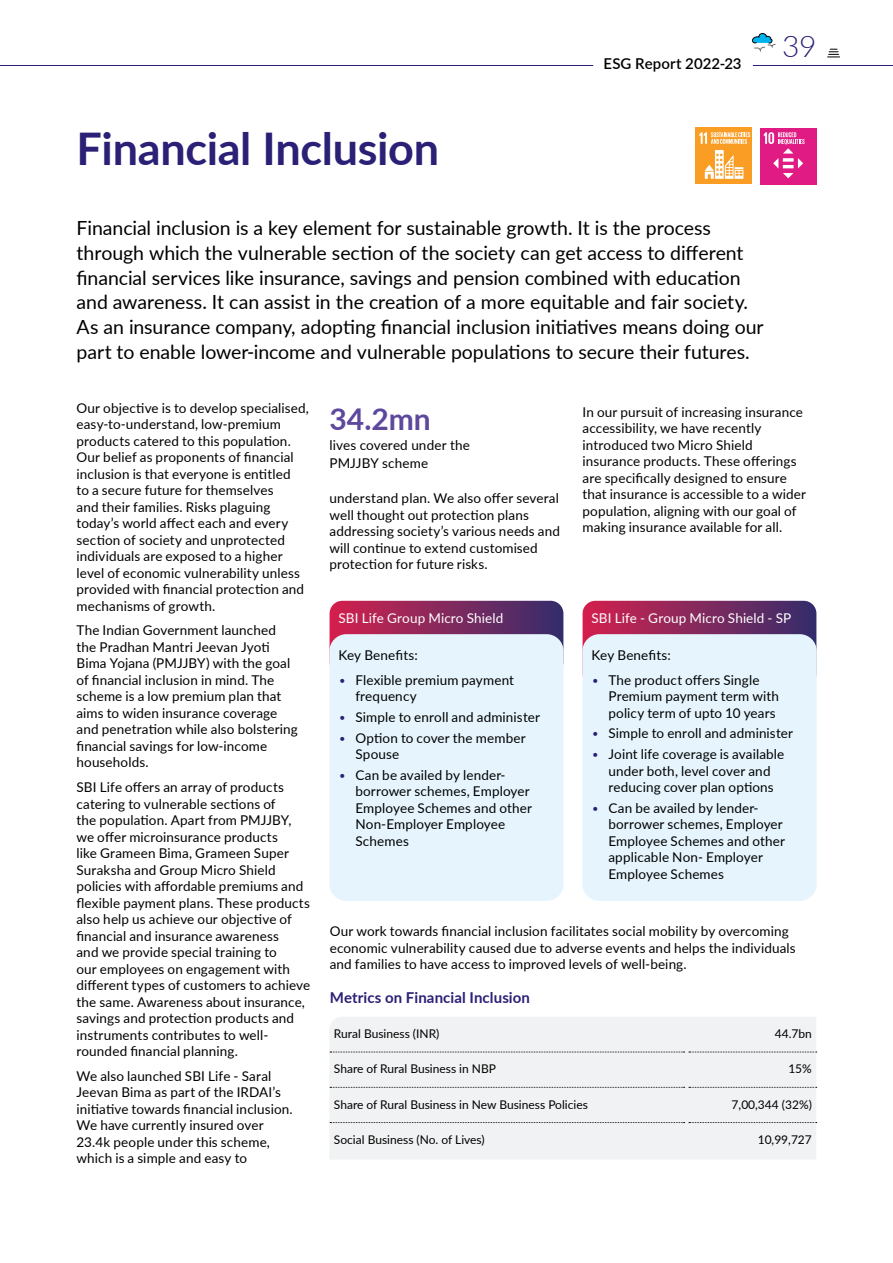
<style>
.page{position:relative;width:893px;height:1263px;background:#fff}
.page>*{position:absolute;margin:0;border:0;box-sizing:border-box;transform-origin:0 0}
.t1{font:700 45px "Lato";letter-spacing:-.005em;color:#2a2076}
.t2{font:700 30px "Lato";color:#5e489d}
.t3{font:300 30px "Lato";color:#2a2076}
.t4{font:19.5px/24.8px "Lato";letter-spacing:-.005em;color:#000}
.t5{font:700 15px "Lato";letter-spacing:.01em;color:#2a2076}
.t6{font:600 15px "Lato";letter-spacing:.005em;color:#000}
.t7{font:13.5px/16.5px "Lato";letter-spacing:.01em;color:#000}
.t8{font:13.5px "Lato";letter-spacing:.01em;color:#fff}
.t9{font:12px "Lato";color:#000}
.s1{font-weight:300;color:#2a2076}
</style>
<div class="page">
<svg style="left:330px;top:601px;width:233px;height:43px;background:#84295d"></svg>
<svg style="left:583px;top:601px;width:233px;height:43px;background:#84295d"></svg>
<div style="left:760px;top:128px;width:56px;height:56px;background:#e01b83"></div>
<svg style="left:764px;top:132px;width:41px;height:46px"></svg>
<div style="left:695px;top:128px;width:57px;height:56px;background:#f99d25"></div>
<svg style="left:705px;top:150px;width:38px;height:29px"></svg>
<svg style="left:699px;top:132px;width:51px;height:12px"></svg>
<div style="left:329px;top:1017px;width:487px;height:142px;background:#f1f2f3"></div>
<svg style="left:330px;top:1052px;width:487px;height:1px"></svg>
<svg style="left:330px;top:1087px;width:487px;height:1px"></svg>
<svg style="left:330px;top:1122px;width:487px;height:1px"></svg>
<div style="left:329px;top:634px;width:235px;height:267px;background:#e6f5fd;border-radius:17px"></div>
<div style="left:582px;top:634px;width:235px;height:267px;background:#e6f5fd;border-radius:17px"></div>
<hr style="left:753px;top:65px;width:140px;height:1px;background:#2a2076">
<hr style="left:0;top:65px;width:593px;height:1px;background:#2a2076">
<svg style="left:828px;top:49px;width:12px;height:9px"></svg>
<svg style="left:752px;top:33px;width:24px;height:20px"></svg>
<p class="t6" style="left:603px;top:53px;width:140px">ESG Report 2022-23</p>
<h2 class="t3" style="left:782px;top:26px;width:36px">39</h2>
<h1 class="t1" style="left:77px;top:115px;width:364px">Financial Inclusion</h1>
<p class="t4" style="left:77px;top:215px;width:689px">Financial inclusion is a key element for sustainable growth. It is the process through which the vulnerable section of the society can get access to different financial services like insurance, savings and pension combined with education and awareness. It can assist in the creation of a more equitable and fair society.<br>As an insurance company, adopting financial inclusion initiatives means doing our part to enable lower-income and vulnerable populations to secure their futures.</p>
<p class="t7" style="left:77px;top:399px;width:234px">Our objective is to develop specialised, easy-to-understand, low-premium products catered to this population.<br>Our belief as proponents of financial inclusion is that everyone is entitled<br>to a secure future for themselves<br>and their families. Risks plaguing today’s world affect each and every section of society and unprotected individuals are exposed to a higher level of economic vulnerability unless provided with financial protection and mechanisms of growth.</p>
<p class="t7" style="left:76px;top:621px;width:223px">The Indian Government launched the Pradhan Mantri Jeevan Jyoti<br>Bima Yojana (PMJJBY) with the goal of financial inclusion in mind. The scheme is a low premium plan that aims to widen insurance coverage and penetration while also bolstering financial savings for low-income households.</p>
<p class="t7" style="left:76px;top:778px;width:235px">SBI Life offers an array of products catering to vulnerable sections of<br>the population. Apart from PMJJBY, we offer microinsurance products<br>like Grameen Bima, Grameen Super Suraksha and Group Micro Shield policies with affordable premiums and flexible payment plans. These products also help us achieve our objective of financial and insurance awareness<br>and we provide special training to<br>our employees on engagement with different types of customers to achieve the same. Awareness about insurance, savings and protection products and instruments contributes to well&shy;rounded financial planning.</p>
<p class="t7" style="left:76px;top:1067px;width:218px">We also launched SBI Life - Saral<br>Jeevan Bima as part of the IRDAI’s initiative towards financial inclusion.<br>We have currently insured over<br>23.4k people under this scheme, which is a simple and easy to</p>
<h2 class="t2" style="left:330px;top:396px;width:103px">34.2mn</h2>
<p class="t7" style="left:330px;top:435px;width:142px;line-height:18px">lives covered under the<br>PMJJBY scheme</p>
<p class="t7" style="left:330px;top:490px;width:232px">understand plan. We also offer several well thought out protection plans addressing society’s various needs and will continue to extend customised protection for future risks.</p>
<p class="t7" style="left:583px;top:403px;width:225px">In our pursuit of increasing insurance accessibility, we have recently introduced two Micro Shield insurance products. These offerings are specifically designed to ensure that insurance is accessible to a wider population, aligning with our goal of making insurance available for all.</p>
<p class="t8" style="left:338px;top:608px;width:166px">SBI Life Group Micro Shield</p>
<p class="t8" style="left:591px;top:608px;width:201px">SBI Life - Group Micro Shield - SP</p>
<p class="t7" style="left:338px;top:646px;width:81px">Key Benefits:</p>
<p class="t7" style="left:355px;top:671px;width:160px;text-indent:-17px"><span class="s1">•</span> Flexible premium payment frequency</p>
<p class="t7" style="left:338px;top:708px;width:203px"><span class="s1">•</span> Simple to enroll and administer</p>
<p class="t7" style="left:355px;top:729px;width:172px;text-indent:-17px"><span class="s1">•</span> Option to cover the member<br>Spouse</p>
<p class="t7" style="left:355px;top:766px;width:178px;text-indent:-17px"><span class="s1">•</span> Can be availed by lender&shy;borrower schemes, Employer<br>Employee Schemes and other<br>Non-Employer Employee<br>Schemes</p>
<p class="t7" style="left:591px;top:646px;width:81px">Key Benefits:</p>
<p class="t7" style="left:608px;top:671px;width:172px;text-indent:-17px"><span class="s1">•</span> The product offers Single<br>Premium payment term with policy term of upto 10 years</p>
<p class="t7" style="left:591px;top:725px;width:203px"><span class="s1">•</span> Simple to enroll and administer</p>
<p class="t7" style="left:591px;top:745px;width:194px;text-align:center"><span class="s1">•</span> Joint life coverage is available under both, level cover and reducing cover plan options</p>
<p class="t7" style="left:608px;top:799px;width:178px;text-indent:-17px"><span class="s1">•</span> Can be availed by lender&shy;borrower schemes, Employer<br>Employee Schemes and other applicable Non- Employer<br>Employee Schemes</p>
<p class="t7" style="left:330px;top:923px;width:467px">Our work towards financial inclusion facilitates social mobility by overcoming economic vulnerability caused due to adverse events and helps the individuals and families to have access to improved levels of well-being.</p>
<p class="t5" style="left:330px;top:986px;width:202px">Metrics on Financial Inclusion</p>
<p class="t9" style="left:334px;top:1025px;width:107px">Rural Business (INR)</p>
<p class="t9" style="left:775px;top:1025px;width:39px">44.7bn</p>
<p class="t9" style="left:334px;top:1060px;width:164px">Share of Rural Business in NBP</p>
<p class="t9" style="left:788px;top:1060px;width:25px">15%</p>
<p class="t9" style="left:334px;top:1096px;width:255px">Share of Rural Business in New Business Policies</p>
<p class="t9" style="left:732px;top:1096px;width:82px">7,00,344 (32%)</p>
<p class="t9" style="left:334px;top:1131px;width:152px">Social Business (No. of Lives)</p>
<p class="t9" style="left:758px;top:1131px;width:56px">10,99,727</p>
</div>
